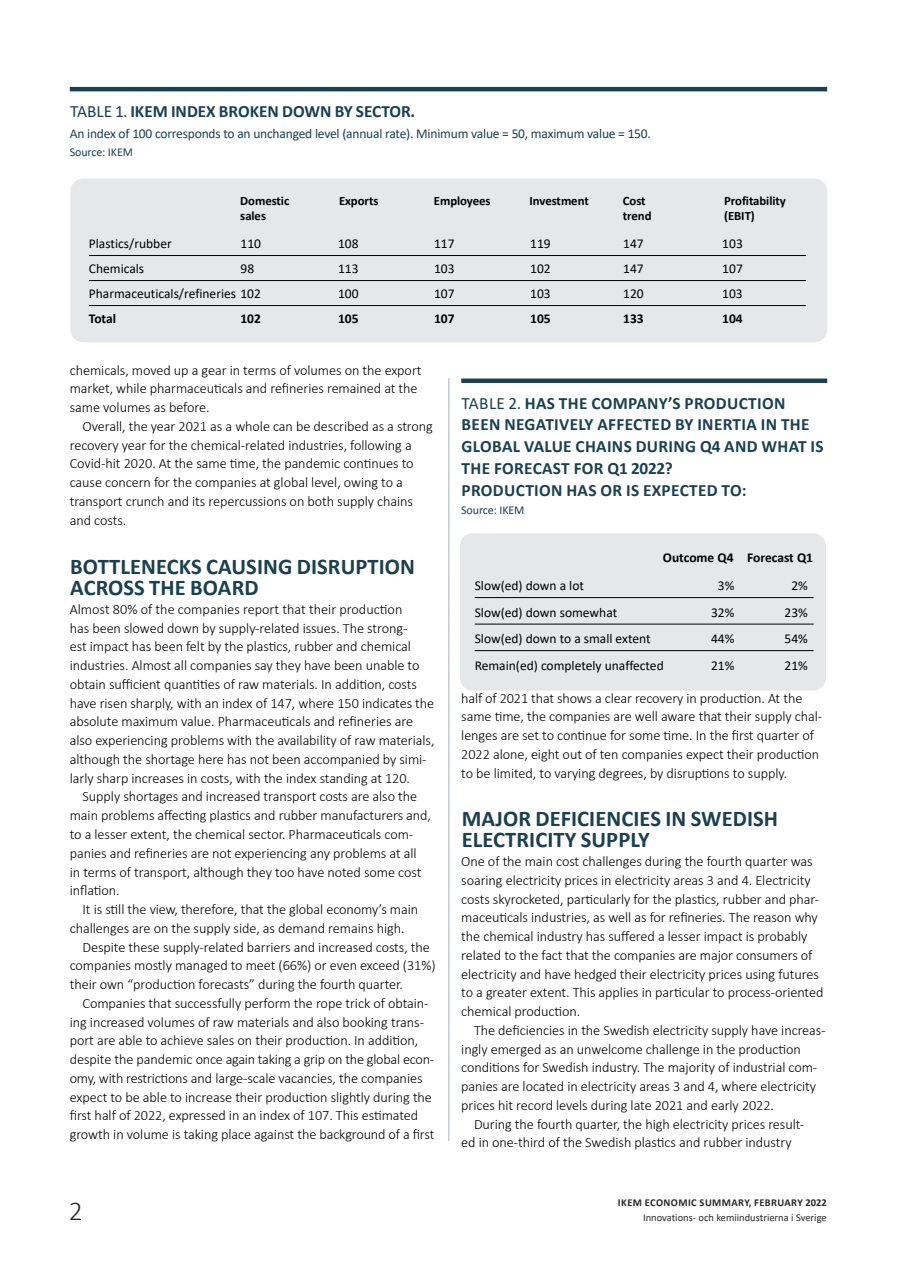
<style>
.page{position:relative;width:897px;height:1267px;background:#fff}
.page>*{position:absolute;margin:0;border:0;box-sizing:border-box;transform-origin:0 0}
.t1{font:300 27.75px "Calibri";color:#292829}
.t2{font:700 22.5px/21px "Calibri";letter-spacing:.005em;color:#1b404e}
.t3{font:700 17.25px/21.8px "Calibri";letter-spacing:.02em;color:#1b404e}
.t4{font:700 17.25px "Calibri";color:#1b404e}
.t5{font:300 14.25px/18.8px "Calibri";letter-spacing:-.005em;color:#000}
.t6{font:13.5px "Calibri";color:#000}
.t7{font:13.5px "Calibri";letter-spacing:-.015em;color:#1b404e}
.t8{font:700 13.5px "Calibri";color:#000}
.t9{font:700 12.75px/15px "Calibri";letter-spacing:-.005em;color:#000}
.t10{font:12px "Calibri";letter-spacing:-.01em;color:#1b404e}
.t11{font:10.5px "Calibri";color:#292829}
.t12{font:700 10.5px "Calibri";letter-spacing:.04em;color:#292829}
.s1{font-weight:400}
</style>
<div class="page">
<hr style="left:448px;top:376px;width:3px;height:765px;background:#fff;opacity:.12">
<hr style="left:70px;top:87px;width:757px;height:4px;background:#1b404e">
<div style="left:70px;top:178px;width:757px;height:164px;background:#e6e7e8;border-radius:13px"></div>
<hr style="left:89px;top:255px;width:716px;height:1px;background:#000">
<hr style="left:89px;top:280px;width:716px;height:1px;background:#000">
<hr style="left:89px;top:305px;width:716px;height:1px;background:#000">
<div style="left:461px;top:378px;width:366px;height:5px;background:#1b404e"></div>
<div style="left:460px;top:533px;width:365px;height:157px;background:#e6e7e8;border-radius:13px"></div>
<hr style="left:474px;top:597px;width:339px;height:1px;background:#000">
<hr style="left:474px;top:624px;width:339px;height:1px;background:#000">
<hr style="left:474px;top:650px;width:339px;height:1px;background:#000">
<p class="t4" style="left:70px;top:99px;width:346px"><span class="s1">TABLE 1.</span> IKEM INDEX BROKEN DOWN BY SECTOR.</p>
<p class="t7" style="left:70px;top:124px;width:582px">An index of 100 corresponds to an unchanged level (annual rate). Minimum value = 50, maximum value = 150.</p>
<p class="t10" style="left:70px;top:144px;width:65px">Source: IKEM</p>
<p class="t9" style="left:434px;top:193px;width:58px">Employees</p>
<p class="t9" style="left:724px;top:193px;width:63px">Profitability (EBIT)</p>
<p class="t9" style="left:240px;top:193px;width:51px">Domestic sales</p>
<p class="t9" style="left:339px;top:193px;width:41px">Exports</p>
<p class="t9" style="left:529px;top:193px;width:61px">Investment</p>
<p class="t9" style="left:622px;top:193px;width:30px">Cost trend</p>
<p class="t6" style="left:89px;top:234px;width:84px">Plastics/rubber</p>
<p class="t6" style="left:240px;top:234px;width:22px">110</p>
<p class="t6" style="left:338px;top:234px;width:22px">108</p>
<p class="t6" style="left:434px;top:234px;width:22px">117</p>
<p class="t6" style="left:530px;top:234px;width:22px">119</p>
<p class="t6" style="left:623px;top:234px;width:22px">147</p>
<p class="t6" style="left:722px;top:234px;width:22px">103</p>
<p class="t6" style="left:89px;top:259px;width:57px">Chemicals</p>
<p class="t6" style="left:240px;top:259px;width:15px">98</p>
<p class="t6" style="left:338px;top:259px;width:22px">113</p>
<p class="t6" style="left:434px;top:259px;width:22px">103</p>
<p class="t6" style="left:530px;top:259px;width:22px">102</p>
<p class="t6" style="left:623px;top:259px;width:22px">147</p>
<p class="t6" style="left:722px;top:259px;width:22px">107</p>
<p class="t6" style="left:89px;top:284px;width:174px">Pharmaceuticals/refineries 102</p>
<p class="t6" style="left:338px;top:284px;width:22px">100</p>
<p class="t6" style="left:434px;top:284px;width:22px">107</p>
<p class="t6" style="left:530px;top:284px;width:22px">103</p>
<p class="t6" style="left:623px;top:284px;width:22px">120</p>
<p class="t6" style="left:722px;top:284px;width:22px">103</p>
<p class="t8" style="left:89px;top:309px;width:29px">Total</p>
<p class="t8" style="left:240px;top:309px;width:22px">102</p>
<p class="t8" style="left:338px;top:309px;width:22px">105</p>
<p class="t8" style="left:434px;top:309px;width:22px">107</p>
<p class="t8" style="left:530px;top:309px;width:22px">105</p>
<p class="t8" style="left:623px;top:309px;width:22px">133</p>
<p class="t8" style="left:722px;top:309px;width:22px">104</p>
<p class="t5" style="left:70px;top:360px;width:353px">chemicals, moved up a gear in terms of volumes on the export market, while pharmaceuticals and refineries remained at the same volumes as before.</p>
<p class="t5" style="left:70px;top:416px;width:364px;text-indent:13px">Overall, the year 2021 as a whole can be described as a strong recovery year for the chemical-related industries, following a Covid-hit 2020. At the same time, the pandemic continues to cause concern for the companies at global level, owing to a transport crunch and its repercussions on both supply chains and costs.</p>
<h2 class="t2" style="left:70px;top:556px;width:346px">BOTTLENECKS CAUSING DISRUPTION<br>ACROSS THE BOARD</h2>
<p class="t5" style="left:70px;top:599px;width:366px">Almost 80% of the companies report that their production<br>has been slowed down by supply-related issues. The strong-<br>est impact has been felt by the plastics, rubber and chemical industries. Almost all companies say they have been unable to obtain sufficient quantities of raw materials. In addition, costs have risen sharply, with an index of 147, where 150 indicates the absolute maximum value. Pharmaceuticals and refineries are also experiencing problems with the availability of raw materials, although the shortage here has not been accompanied by simi&shy;larly sharp increases in costs, with the index standing at 120.</p>
<p class="t5" style="left:70px;top:787px;width:363px;text-indent:13px">Supply shortages and increased transport costs are also the main problems affecting plastics and rubber manufacturers and, to a lesser extent, the chemical sector. Pharmaceuticals com&shy;panies and refineries are not experiencing any problems at all<br>in terms of transport, although they too have noted some cost inflation.</p>
<p class="t5" style="left:82px;top:899px;width:337px">It is still the view, therefore, that the global economy’s main</p>
<p class="t5" style="left:70px;top:918px;width:336px">challenges are on the supply side, as demand remains high.</p>
<p class="t5" style="left:82px;top:937px;width:349px">Despite these supply-related barriers and increased costs, the</p>
<p class="t5" style="left:70px;top:956px;width:367px">companies mostly managed to meet (66%) or even exceed (31%)</p>
<p class="t5" style="left:70px;top:974px;width:334px">their own “production forecasts” during the fourth quarter.</p>
<p class="t5" style="left:82px;top:993px;width:347px">Companies that successfully perform the rope trick of obtain-</p>
<p class="t5" style="left:70px;top:1012px;width:356px">ing increased volumes of raw materials and also booking trans-</p>
<p class="t5" style="left:70px;top:1031px;width:350px">port are able to achieve sales on their production. In addition,</p>
<p class="t5" style="left:70px;top:1049px;width:366px">despite the pandemic once again taking a grip on the global econ-</p>
<p class="t5" style="left:70px;top:1068px;width:354px">omy, with restrictions and large-scale vacancies, the companies</p>
<p class="t5" style="left:70px;top:1087px;width:363px">expect to be able to increase their production slightly during the</p>
<p class="t5" style="left:70px;top:1106px;width:350px">first half of 2022, expressed in an index of 107. This estimated</p>
<p class="t5" style="left:70px;top:1124px;width:366px">growth in volume is taking place against the background of a first</p>
<h1 class="t1" style="left:69px;top:1193px;width:16px">2</h1>
<p class="t3" style="left:461px;top:392px;width:363px"><span class="s1">TABLE 2.</span> HAS THE COMPANY’S PRODUCTION BEEN NEGATIVELY AFFECTED BY INERTIA IN THE GLOBAL VALUE CHAINS DURING Q4 AND WHAT IS THE FORECAST FOR Q1 2022?<br>PRODUCTION HAS OR IS EXPECTED TO:</p>
<p class="t10" style="left:461px;top:502px;width:65px">Source: IKEM</p>
<p class="t8" style="left:662px;top:548px;width:152px">Outcome Q4 Forecast Q1</p>
<p class="t6" style="left:474px;top:576px;width:111px">Slow(ed) down a lot</p>
<p class="t6" style="left:717px;top:576px;width:18px">3%</p>
<p class="t6" style="left:791px;top:576px;width:18px">2%</p>
<p class="t6" style="left:474px;top:603px;width:144px">Slow(ed) down somewhat</p>
<p class="t6" style="left:711px;top:603px;width:25px">32%</p>
<p class="t6" style="left:784px;top:603px;width:25px">23%</p>
<p class="t6" style="left:474px;top:629px;width:177px">Slow(ed) down to a small extent</p>
<p class="t6" style="left:711px;top:629px;width:25px">44%</p>
<p class="t6" style="left:784px;top:629px;width:25px">54%</p>
<p class="t6" style="left:474px;top:656px;width:190px">Remain(ed) completely unaffected</p>
<p class="t6" style="left:711px;top:656px;width:25px">21%</p>
<p class="t6" style="left:784px;top:656px;width:25px">21%</p>
<p class="t5" style="left:461px;top:688px;width:362px">half of 2021 that shows a clear recovery in production. At the same time, the companies are well aware that their supply chal&shy;lenges are set to continue for some time. In the first quarter of 2022 alone, eight out of ten companies expect their production to be limited, to varying degrees, by disruptions to supply.</p>
<h2 class="t2" style="left:461px;top:808px;width:318px">MAJOR DEFICIENCIES IN SWEDISH<br>ELECTRICITY SUPPLY</h2>
<p class="t5" style="left:461px;top:851px;width:363px">One of the main cost challenges during the fourth quarter was soaring electricity prices in electricity areas 3 and 4. Electricity costs skyrocketed, particularly for the plastics, rubber and phar&shy;maceuticals industries, as well as for refineries. The reason why the chemical industry has suffered a lesser impact is probably related to the fact that the companies are major consumers of electricity and have hedged their electricity prices using futures to a greater extent. This applies in particular to process-oriented chemical production.</p>
<p class="t5" style="left:474px;top:1020px;width:353px">The deficiencies in the Swedish electricity supply have increas-</p>
<p class="t5" style="left:461px;top:1039px;width:341px">ingly emerged as an unwelcome challenge in the production</p>
<p class="t5" style="left:461px;top:1058px;width:357px">conditions for Swedish industry. The majority of industrial com-</p>
<p class="t5" style="left:461px;top:1076px;width:356px">panies are located in electricity areas 3 and 4, where electricity</p>
<p class="t5" style="left:461px;top:1095px;width:314px">prices hit record levels during late 2021 and early 2022.</p>
<p class="t5" style="left:474px;top:1114px;width:331px">During the fourth quarter, the high electricity prices result-</p>
<p class="t5" style="left:461px;top:1133px;width:332px">ed in one-third of the Swedish plastics and rubber industry</p>
<p class="t12" style="left:618px;top:1195px;width:210px">IKEM ECONOMIC SUMMARY, FEBRUARY 2022</p>
<p class="t11" style="left:643px;top:1210px;width:185px">Innovations- och kemiindustrierna i Sverige</p>
</div>
